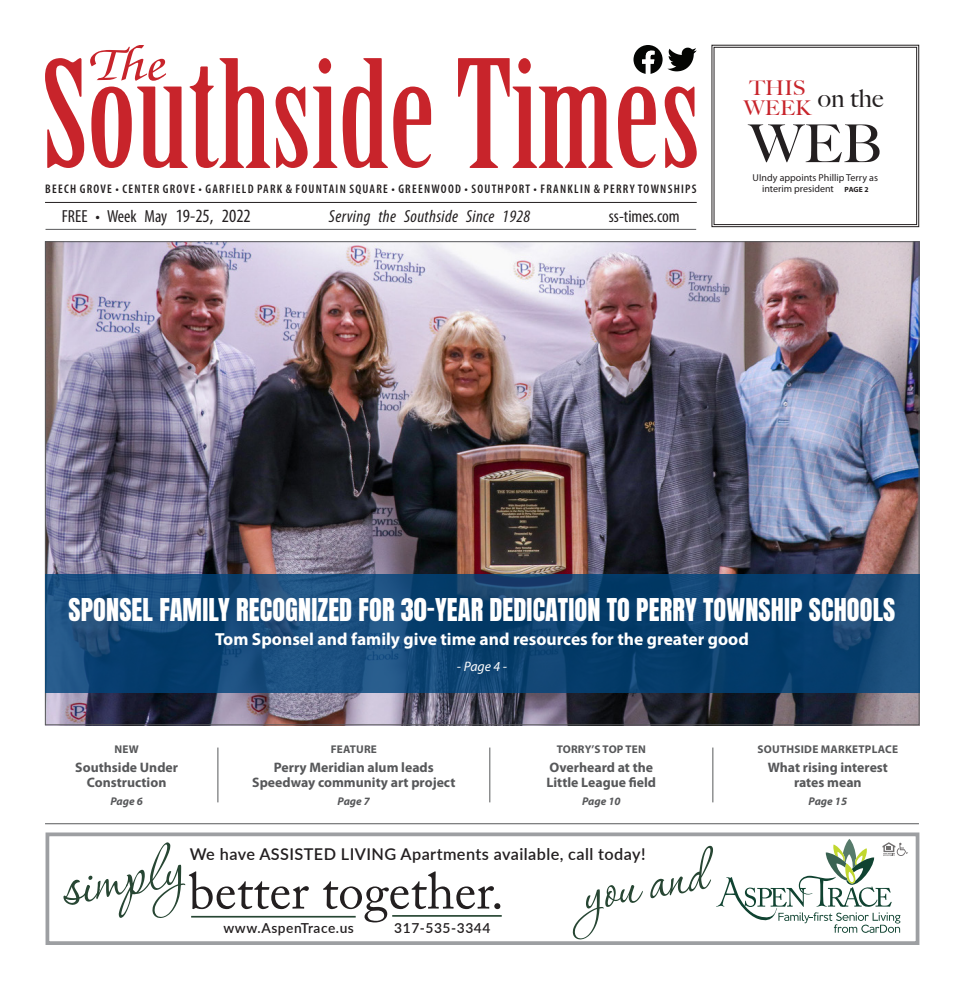
<style>
.page{position:relative;width:964px;height:990px;background:#fff}
.page>*{position:absolute;margin:0;border:0;box-sizing:border-box;transform-origin:0 0}
.t1{font:73.75px "P22 Corinthia";color:#274633}
.t2{font:69.38px "P22 Corinthia";color:#274633}
.Headline_-_24pt{font:500 52.25px "Big Caslon";color:#231f20;scale:1.04 1}
.t3{font:51.38px "Adobe Caslon Pro";color:#231f20}
.Headline_-_20pt{font:26.25px "Anton";letter-spacing:.005em;color:#fff}
.Headline_-_24pt-2{font:500 24.88px "Big Caslon";color:#231f20;scale:1.04 1}
.Headline_-_24pt-3{font:500 20.38px/19.5px "Big Caslon";color:#c8242b;scale:1.04 1}
.Headline_-_14pt{font:700 17.5px "Myriad Pro";color:#fff}
.t4{font:condensed 17.5px "Myriad Pro";color:#231f20}
.t5{font:italic condensed 17.5px "Myriad Pro";letter-spacing:.02em;color:#231f20}
.t6{font:600 16.25px "Lato";letter-spacing:.025em;color:#231f20}
.Briefs{font:700 13.75px/15px "Myriad Pro";color:#57585a;text-align:center}
.t7{font:600 13.75px "Lato";letter-spacing:.04em;color:#231f20}
.Headline_-_14pt-2{font:italic 13.75px "Myriad Pro";color:#fff}
.t8{font:600 condensed 12.5px "Myriad Pro";letter-spacing:.1em;color:#231f20}
.Briefs-2{font:700 11.25px "Myriad Pro";letter-spacing:.02em;color:#57585a}
.Briefs-3{font:italic 700 11.25px "Myriad Pro";color:#57585a}
.Briefs-4{font:10px/10.6px "Myriad Pro";color:#231f20;text-align:center}
.s1{font-size:18.75px}
.s2{font-weight:700;font-size:7.5px}
</style>
<div class="page">
<svg style="left:45px;top:58px;width:39px;height:110px"></svg>
<svg style="left:313px;top:58px;width:118px;height:110px"></svg>
<svg style="left:90px;top:45px;width:217px;height:123px"></svg>
<svg style="left:458px;top:45px;width:238px;height:123px"></svg>
<img style="left:47px;top:243px;width:869px;height:480px">
<hr style="left:489px;top:748px;width:1px;height:54px;background:#57585a">
<hr style="left:712px;top:748px;width:1px;height:54px;background:#57585a">
<hr style="left:217px;top:748px;width:1px;height:54px;background:#57585a">
<hr style="left:45px;top:823px;width:873px;height:1px;background:#57585a">
<hr style="left:45px;top:229px;width:650px;height:1px;background:#57585a">
<hr style="left:45px;top:202px;width:651px;height:1px;background:#231f20">
<svg style="left:711px;top:45px;width:207px;height:182px"></svg>
<div style="left:713px;top:47px;width:203px;height:178px;border:1px solid #231f20"></div>
<div style="left:45px;top:832px;width:873px;height:113px;border:4px solid #9d9fa2"></div>
<hr style="left:191px;top:916px;width:164px;height:2px;background:#274633">
<hr style="left:392px;top:915px;width:109px;height:2px;background:#274633">
<svg style="left:716px;top:839px;width:191px;height:94px"></svg>
<svg style="left:45px;top:574px;width:873px;height:118px;background:#114574"></svg>
<p class="t8" style="left:45px;top:181px;width:652px">BEECH GROVE • CENTER GROVE • GARFIELD PARK &amp; FOUNTAIN SQUARE • GREENWOOD • SOUTHPORT • FRANKLIN &amp; PERRY TOWNSHIPS</p>
<p class="t4" style="left:62px;top:206px;width:190px">FREE • Week May <span class="s1">19-25, 2022</span></p>
<p class="t5" style="left:329px;top:206px;width:203px">Serving the Southside Since 1928</p>
<p class="t4" style="left:608px;top:206px;width:72px">ss-times.com</p>
<p class="Headline_-_24pt-3" style="left:743px;top:78px;width:66px">THIS<br>WEEK</p>
<p class="Headline_-_24pt-2" style="left:817px;top:83px;width:64px">on the</p>
<p class="Headline_-_24pt" style="left:749px;top:113px;width:130px">WEB</p>
<p class="Briefs-4" style="left:752px;top:172px;width:127px">UIndy appoints Phillip Terry as interim president <span class="s2">PAGE 2</span></p>
<p class="Headline_-_20pt" style="left:68px;top:596px;width:828px">SPONSEL FAMILY RECOGNIZED FOR 30-YEAR DEDICATION TO PERRY TOWNSHIP SCHOOLS</p>
<p class="Headline_-_14pt" style="left:215px;top:628px;width:535px">Tom Sponsel and family give time and resources for the greater good</p>
<p class="Headline_-_14pt-2" style="left:456px;top:658px;width:52px">- Page 4 -</p>
<p class="Briefs-2" style="left:114px;top:742px;width:26px">NEW</p>
<p class="Briefs" style="left:75px;top:760px;width:104px">Southside Under<br>Construction</p>
<p class="Briefs-3" style="left:110px;top:794px;width:34px">Page 6</p>
<p class="Briefs-2" style="left:330px;top:742px;width:48px">FEATURE</p>
<p class="Briefs" style="left:252px;top:760px;width:204px">Perry Meridian alum leads<br>Speedway community art project</p>
<p class="Briefs-3" style="left:337px;top:794px;width:34px">Page 7</p>
<p class="Briefs-2" style="left:556px;top:742px;width:91px">TORRY’S TOP TEN</p>
<p class="Briefs" style="left:546px;top:760px;width:111px;text-align:left">Overheard at the<br>Little League field</p>
<p class="Briefs-3" style="left:581px;top:794px;width:40px">Page 10</p>
<p class="t1" style="left:55px;top:850px;width:125px;rotate:-10deg">simply</p>
<p class="t2" style="left:576px;top:859px;width:126px;rotate:-10deg">you and</p>
<p class="t6" style="left:190px;top:842px;width:457px">We have ASSISTED LIVING Apartments available, call today!</p>
<p class="t3" style="left:189px;top:861px;width:316px">better together.</p>
<p class="t7" style="left:223px;top:918px;width:132px">www.AspenTrace.us</p>
<p class="t7" style="left:394px;top:918px;width:98px">317-535-3344</p>
<p class="Briefs-2" style="left:757px;top:742px;width:142px">SOUTHSIDE MARKETPLACE</p>
<p class="Briefs" style="left:767px;top:760px;width:122px">What rising interest rates mean</p>
<p class="Briefs-3" style="left:808px;top:794px;width:40px">Page 15</p>
</div>
